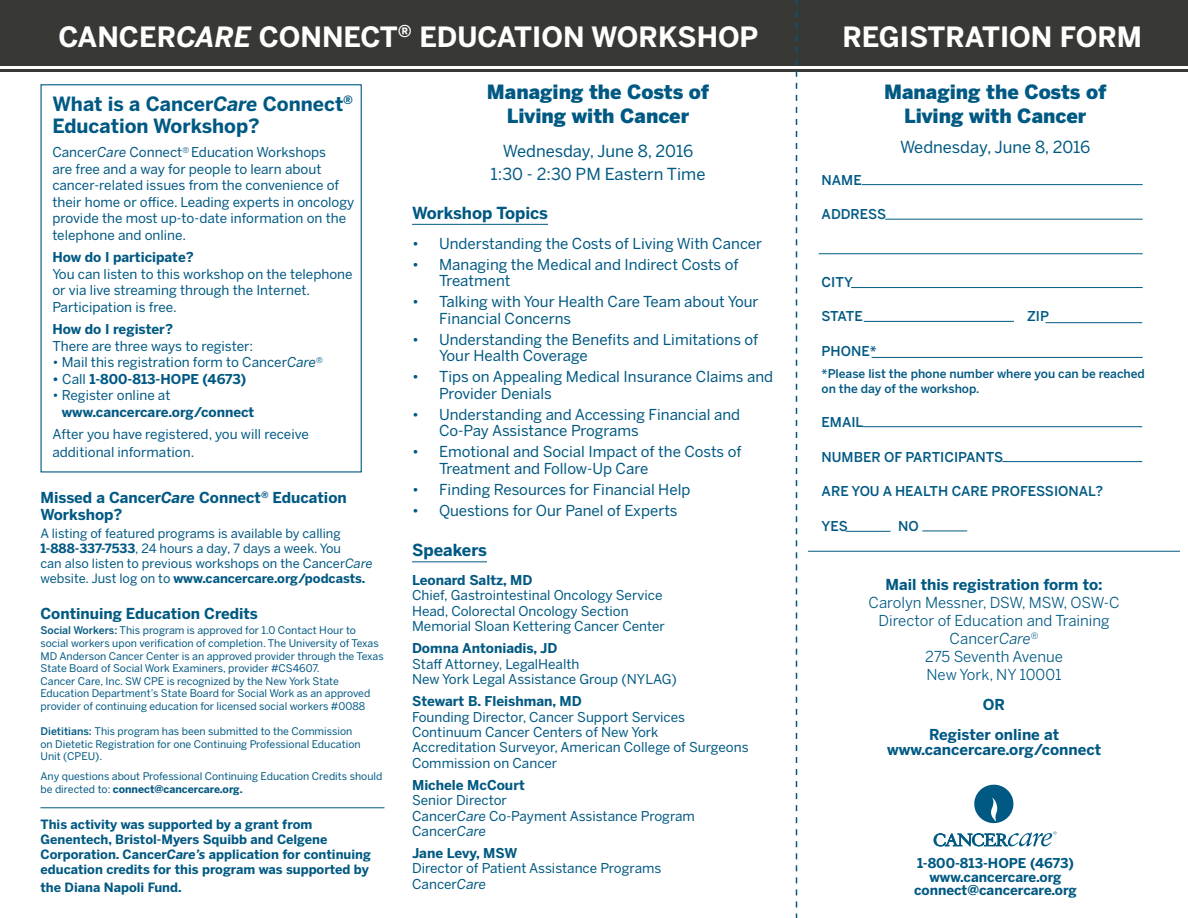
<style>
.page{position:relative;width:1188px;height:918px;background:#fff}
.page>*{position:absolute;margin:0;border:0;box-sizing:border-box;transform-origin:0 0}
.t1{font:700 27.75px "Benton Sans";color:#fff}
.About_Cancer_Care_Re{font:900 19.5px/23.4px "Benton Sans";color:#005983;text-align:center}
.t2{font:700 19.5px/22.5px "Benton Sans";color:#005983}
.Paragraph_Style_1{font:16.5px/22.5px "Benton Sans";color:#005983;text-align:center}
.t3{font:700 16.5px "Benton Sans";color:#005983}
.t4{font:15px/16.5px "Benton Sans";color:#005983}
.t5{font:700 15px/16.5px "Benton Sans";color:#005983}
.t6{font:15px "Benton Sans";color:#005983}
.t7{font:13.5px/15.3px "Benton Sans";color:#005983}
.t8{font:700 13.5px/16.5px "Benton Sans";color:#005983}
.About_Cancer_Care_Re-2{font:500 13.5px "Benton Sans";color:#005983}
.t9{font:700 12.75px/15px "Benton Sans";color:#005983}
.t10{font:12.75px/15px "Benton Sans";color:#005983}
.About_Cancer_Care_Re-3{font:500 12px/15px "Benton Sans";color:#005983}
.t11{font:10.5px/12.6px "Benton Sans";color:#005983}
.s1{font-style:italic}
.s2{font-weight:700}
.s3{font-weight:400}
.s4{font-weight:500}
</style>
<div class="page">
<svg style="left:974px;top:784px;width:40px;height:40px"></svg>
<svg style="left:934px;top:831px;width:123px;height:15px"></svg>
<div style="left:0;top:0;width:1188px;height:66px;background:#383935"></div>
<hr style="left:0;top:69px;width:1188px;height:3px;background:#383935">
<svg style="left:796px;top:0;width:1px;height:918px"></svg>
<hr style="left:40px;top:807px;width:344px;height:1px;background:#005983">
<hr style="left:412px;top:224px;width:136px;height:1px;background:#005983">
<hr style="left:412px;top:561px;width:75px;height:1px;background:#005983">
<hr style="left:808px;top:551px;width:372px;height:1px;background:#005983">
<hr style="left:862px;top:184px;width:281px;height:1px;background:#005983">
<hr style="left:885px;top:219px;width:258px;height:1px;background:#005983">
<hr style="left:851px;top:287px;width:292px;height:1px;background:#005983">
<hr style="left:864px;top:321px;width:150px;height:1px;background:#005983">
<hr style="left:1046px;top:322px;width:96px;height:1px;background:#005983">
<hr style="left:872px;top:357px;width:271px;height:1px;background:#005983">
<hr style="left:819px;top:253px;width:324px;height:1px;background:#005983">
<hr style="left:1002px;top:461px;width:140px;height:1px;background:#005983">
<hr style="left:862px;top:426px;width:280px;height:1px;background:#005983">
<hr style="left:922px;top:531px;width:45px;height:1px;background:#005983">
<hr style="left:846px;top:531px;width:45px;height:1px;background:#005983">
<p class="t1" style="left:58px;top:20px;width:702px">CANCER<span class="s1">CARE</span> CONNECT<sup>®</sup> EDUCATION WORKSHOP</p>
<p class="t1" style="left:842px;top:20px;width:301px">REGISTRATION FORM</p>
<p class="t2" style="left:52px;top:92px;width:302px">What is a Cancer<span class="s1">Care</span> Connect<sup>®<br></sup>Education Workshop?</p>
<p class="t7" style="left:52px;top:144px;width:304px;line-height:16.5px">Cancer<span class="s1">Care</span> Connect<sup>®</sup> Education Workshops<br>are free and a way for people to learn about cancer-related issues from the convenience of their home or office. Leading experts in oncology provide the most up-to-date information on the telephone and online.</p>
<p class="t7" style="left:52px;top:249px;width:302px;line-height:16.5px"><span class="s2">How do I participate?<br></span>You can listen to this workshop on the telephone or via live streaming through the Internet.<br>Participation is free.</p>
<p class="t7" style="left:52px;top:321px;width:203px;line-height:16.5px"><span class="s2">How do I register?<br></span>There are three ways to register:</p>
<p class="t7" style="left:52px;top:355px;width:272px">• Mail this registration form to Cancer<span class="s1">Care</span><sup>®</sup></p>
<p class="t8" style="left:52px;top:371px;width:196px">• <span class="s3">Call</span> 1-800-813-HOPE (4673)</p>
<p class="t8" style="left:62px;top:387px;width:194px;text-indent:-9px"><span class="s3">• Register online at </span>www.cancercare.org/connect</p>
<p class="t7" style="left:52px;top:425px;width:258px;line-height:18px">After you have registered, you will receive additional information.</p>
<p class="t5" style="left:40px;top:489px;width:308px">Missed a Cancer<span class="s1">Care</span> Connect<sup>®</sup> Education<br>Workshop?</p>
<p class="t10" style="left:40px;top:525px;width:334px">A listing of featured programs is available by calling <span class="s2">1-888-337-7533</span>, 24 hours a day, 7 days a week. You<br>can also listen to previous workshops on the Cancer<span class="s1">Care </span>website. Just log on to <span class="s2">www.cancercare.org/podcasts.</span></p>
<p class="t5" style="left:40px;top:605px;width:219px">Continuing Education Credits</p>
<p class="t11" style="left:40px;top:624px;width:345px"><span class="s4">Social Workers:</span> This program is approved for 1.0 Contact Hour to social workers upon verification of completion. The University of Texas MD Anderson Cancer Center is an approved provider through the Texas State Board of Social Work Examiners, provider #CS4607.<br>Cancer Care, Inc. SW CPE is recognized by the New York State Education Department’s State Board for Social Work as an approved provider of continuing education for licensed social workers #0088</p>
<p class="t11" style="left:40px;top:725px;width:322px"><span class="s4">Dietitians:</span> This program has been submitted to the Commission on Dietetic Registration for one Continuing Professional Education<br>Unit (CPEU).</p>
<p class="t11" style="left:40px;top:769px;width:343px;line-height:13.5px">Any questions about Professional Continuing Education Credits should be directed to: <span class="s2">connect@cancercare.org.</span></p>
<p class="t9" style="left:40px;top:817px;width:332px">This activity was supported by a grant from Genentech, Bristol-Myers Squibb and Celgene Corporation. Cancer<span class="s1">Care’s</span> application for continuing education credits for this program was supported by</p>
<p class="t9" style="left:40px;top:880px;width:143px">the Diana Napoli Fund.</p>
<p class="About_Cancer_Care_Re" style="left:487px;top:80px;width:224px">Managing the Costs of<br>Living with Cancer</p>
<p class="Paragraph_Style_1" style="left:491px;top:140px;width:216px">Wednesday, June 8, 2016<br>1:30 - 2:30 PM Eastern Time</p>
<p class="t3" style="left:412px;top:203px;width:137px">Workshop Topics</p>
<p class="t4" style="left:412px;top:235px;width:352px">• Understanding the Costs of Living With Cancer</p>
<p class="t4" style="left:439px;top:256px;width:301px;text-indent:-27px">• Managing the Medical and Indirect Costs of<br>Treatment</p>
<p class="t4" style="left:439px;top:293px;width:321px;text-indent:-27px">• Talking with Your Health Care Team about Your<br>Financial Concerns</p>
<p class="t4" style="left:439px;top:331px;width:321px;text-indent:-27px">• Understanding the Benefits and Limitations of<br>Your Health Coverage</p>
<p class="t4" style="left:439px;top:368px;width:336px;text-indent:-27px">• Tips on Appealing Medical Insurance Claims and<br>Provider Denials</p>
<p class="t4" style="left:439px;top:406px;width:303px;text-indent:-27px">• Understanding and Accessing Financial and<br>Co-Pay Assistance Programs</p>
<p class="t4" style="left:439px;top:443px;width:304px;text-indent:-27px">• Emotional and Social Impact of the Costs of<br>Treatment and Follow-Up Care</p>
<p class="t4" style="left:412px;top:481px;width:280px">• Finding Resources for Financial Help</p>
<p class="t4" style="left:412px;top:502px;width:267px">• Questions for Our Panel of Experts</p>
<p class="t3" style="left:412px;top:540px;width:76px">Speakers</p>
<p class="t7" style="left:412px;top:572px;width:254px"><span class="s2">Leonard Saltz, MD<br></span>Chief, Gastrointestinal Oncology Service Head, Colorectal Oncology Section Memorial Sloan Kettering Cancer Center</p>
<p class="t7" style="left:412px;top:641px;width:266px"><span class="s2">Domna Antoniadis, JD<br></span>Staff Attorney, LegalHealth<br>New York Legal Assistance Group (NYLAG)</p>
<p class="t7" style="left:412px;top:693px;width:338px"><span class="s2">Stewart B. Fleishman, MD<br></span>Founding Director, Cancer Support Services Continuum Cancer Centers of New York<br>Accreditation Surveyor, American College of Surgeons Commission on Cancer</p>
<p class="t7" style="left:412px;top:777px;width:284px"><span class="s2">Michele McCourt<br></span>Senior Director<br>Cancer<span class="s1">Care</span> Co-Payment Assistance Program<br>Cancer<span class="s1">Care</span></p>
<p class="t7" style="left:412px;top:845px;width:251px"><span class="s2">Jane Levy, MSW<br></span>Director of Patient Assistance Programs<br>Cancer<span class="s1">Care</span></p>
<p class="About_Cancer_Care_Re" style="left:884px;top:80px;width:224px">Managing the Costs of<br>Living with Cancer</p>
<p class="Paragraph_Style_1" style="left:900px;top:135px;width:192px">Wednesday, June 8, 2016</p>
<p class="About_Cancer_Care_Re-2" style="left:822px;top:172px;width:42px">NAME</p>
<p class="About_Cancer_Care_Re-2" style="left:822px;top:206px;width:66px">ADDRESS</p>
<p class="About_Cancer_Care_Re-2" style="left:822px;top:274px;width:33px">CITY</p>
<p class="About_Cancer_Care_Re-2" style="left:822px;top:308px;width:43px">STATE</p>
<p class="About_Cancer_Care_Re-2" style="left:1027px;top:308px;width:23px">ZIP</p>
<p class="About_Cancer_Care_Re-2" style="left:822px;top:343px;width:56px">PHONE*</p>
<p class="About_Cancer_Care_Re-3" style="left:822px;top:366px;width:325px">*Please list the phone number where you can be reached on the day of the workshop.</p>
<p class="About_Cancer_Care_Re-2" style="left:822px;top:414px;width:43px">EMAIL</p>
<p class="About_Cancer_Care_Re-2" style="left:822px;top:449px;width:183px">NUMBER OF PARTICIPANTS</p>
<p class="About_Cancer_Care_Re-2" style="left:822px;top:483px;width:283px">ARE YOU A HEALTH CARE PROFESSIONAL?</p>
<p class="About_Cancer_Care_Re-2" style="left:822px;top:518px;width:28px">YES</p>
<p class="About_Cancer_Care_Re-2" style="left:898px;top:518px;width:22px">NO</p>
<p class="t5" style="left:886px;top:576px;width:219px">Mail this registration form to:</p>
<p class="t6" style="left:869px;top:593px;width:253px">Carolyn Messner, DSW, MSW, OSW-C</p>
<p class="t6" style="left:879px;top:611px;width:233px">Director of Education and Training</p>
<p class="t6" style="left:950px;top:629px;width:90px">Cancer<span class="s1">Care</span><sup>®</sup></p>
<p class="t6" style="left:925px;top:647px;width:139px">275 Seventh Avenue</p>
<p class="t6" style="left:926px;top:665px;width:137px">New York, NY 10001</p>
<p class="t5" style="left:983px;top:696px;width:24px">OR</p>
<p class="t5" style="left:929px;top:726px;width:131px">Register online at</p>
<p class="t5" style="left:887px;top:741px;width:216px">www.cancercare.org/connect</p>
<p class="t8" style="left:917px;top:855px;width:158px">1-800-813-HOPE (4673)</p>
<p class="t8" style="left:930px;top:868px;width:133px">www.cancercare.org</p>
<p class="t8" style="left:914px;top:882px;width:164px">connect@cancercare.org</p>
</div>
